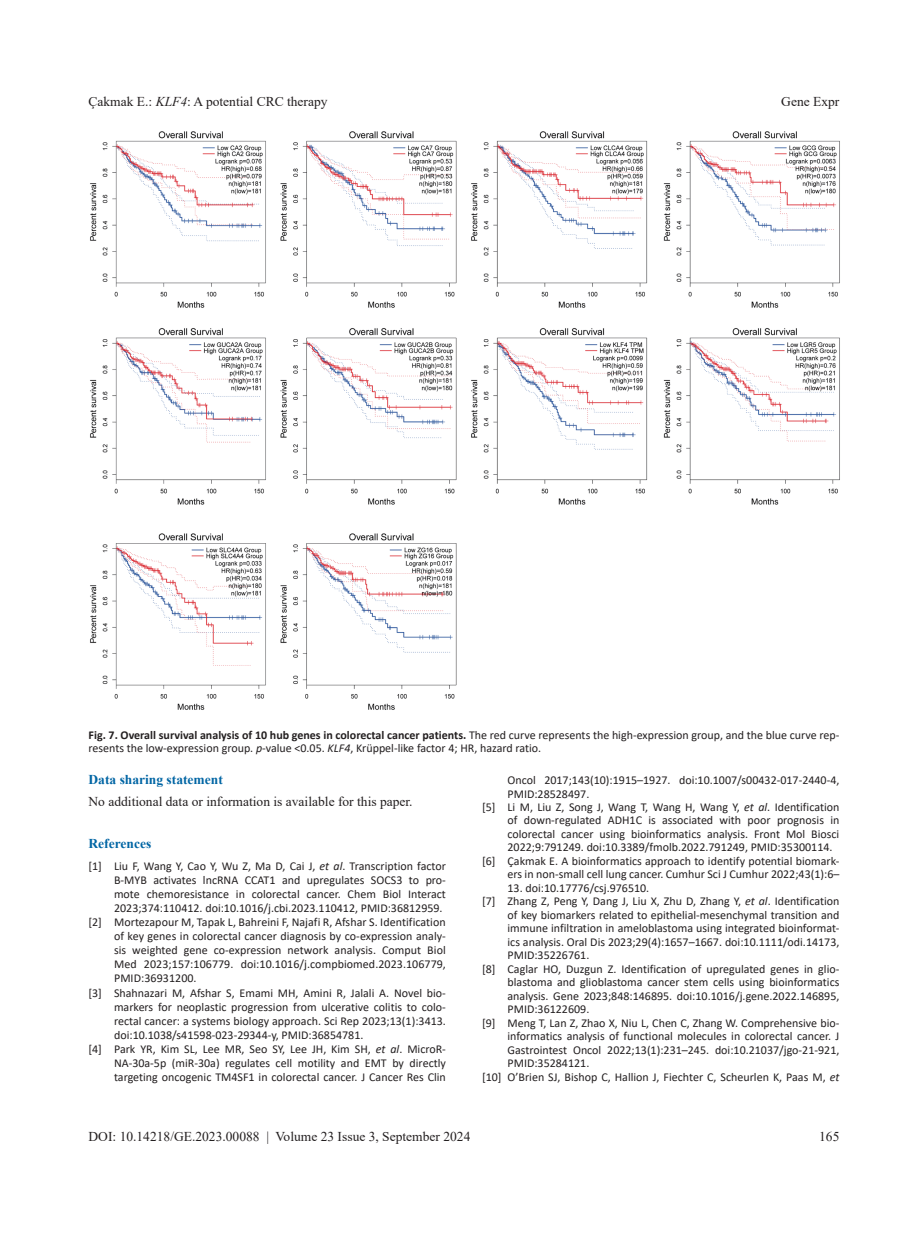
<style>
.page{position:relative;width:919px;height:1238px;background:#fff}
.page>*{position:absolute;margin:0;border:0;box-sizing:border-box;transform-origin:0 0}
.t1{font:13.5px "Times New Roman";color:#231f20}
.t2{font:700 13.5px "Times New Roman";color:#0065a4}
.t3{font:12px/13.5px "Calibri";color:#231f20}
.s1{font-style:italic}
.s2{font-weight:700}
</style>
<div class="page">
<img style="left:90px;top:131px;width:750px;height:579px">
<p class="t1" style="left:88px;top:91px;width:240px">Çakmak E.: <span class="s1">KLF4</span>: A potential CRC therapy</p>
<p class="t1" style="left:781px;top:91px;width:60px">Gene Expr</p>
<p class="t3" style="left:88px;top:727px;width:752px"><span class="s2">Fig. 7. Overall survival analysis of 10 hub genes in colorectal cancer patients.</span> The red curve represents the high-expression group, and the blue curve rep&shy;resents the low-expression group. <span class="s1">p</span>-value &lt;0.05. <span class="s1">KLF4</span>, Krüppel-like factor 4; HR, hazard ratio.</p>
<p class="t2" style="left:88px;top:770px;width:136px">Data sharing statement</p>
<p class="t1" style="left:88px;top:792px;width:325px">No additional data or information is available for this paper.</p>
<p class="t2" style="left:88px;top:834px;width:64px">References</p>
<p class="t3" style="left:88px;top:858px;width:359px">[1] Liu F, Wang Y, Cao Y, Wu Z, Ma D, Cai J, <span class="s1">et al</span>. Transcription factor</p>
<p class="t3" style="left:114px;top:872px;width:333px">B-MYB activates lncRNA CCAT1 and upregulates SOCS3 to pro-</p>
<p class="t3" style="left:114px;top:886px;width:333px">mote chemoresistance in colorectal cancer. Chem Biol Interact</p>
<p class="t3" style="left:114px;top:901px;width:330px">2023;374:110412. doi:10.1016/j.cbi.2023.110412, PMID:36812959.</p>
<p class="t3" style="left:88px;top:915px;width:359px">[2] Mortezapour M, Tapak L, Bahreini F, Najafi R, Afshar S. Identification</p>
<p class="t3" style="left:114px;top:929px;width:333px">of key genes in colorectal cancer diagnosis by co-expression analy-</p>
<p class="t3" style="left:114px;top:943px;width:333px">sis weighted gene co-expression network analysis. Comput Biol</p>
<p class="t3" style="left:114px;top:957px;width:333px">Med 2023;157:106779. doi:10.1016/j.compbiomed.2023.106779,</p>
<p class="t3" style="left:114px;top:971px;width:84px">PMID:36931200.</p>
<p class="t3" style="left:88px;top:985px;width:359px">[3] Shahnazari M, Afshar S, Emami MH, Amini R, Jalali A. Novel bio-</p>
<p class="t3" style="left:114px;top:999px;width:333px">markers for neoplastic progression from ulcerative colitis to colo-</p>
<p class="t3" style="left:114px;top:1013px;width:333px">rectal cancer: a systems biology approach. Sci Rep 2023;13(1):3413.</p>
<p class="t3" style="left:114px;top:1027px;width:251px">doi:10.1038/s41598-023-29344-y, PMID:36854781.</p>
<p class="t3" style="left:88px;top:1041px;width:359px">[4] Park YR, Kim SL, Lee MR, Seo SY, Lee JH, Kim SH, <span class="s1">et al</span>. MicroR-</p>
<p class="t3" style="left:114px;top:1055px;width:333px">NA-30a-5p (miR-30a) regulates cell motility and EMT by directly</p>
<p class="t3" style="left:114px;top:1069px;width:333px">targeting oncogenic TM4SF1 in colorectal cancer. J Cancer Res Clin</p>
<p class="t3" style="left:507px;top:773px;width:333px">Oncol 2017;143(10):1915–1927. doi:10.1007/s00432-017-2440-4,</p>
<p class="t3" style="left:507px;top:786px;width:83px">PMID:28528497.</p>
<p class="t3" style="left:482px;top:800px;width:359px">[5] Li M, Liu Z, Song J, Wang T, Wang H, Wang Y, <span class="s1">et al</span>. Identification</p>
<p class="t3" style="left:507px;top:813px;width:333px">of down-regulated ADH1C is associated with poor prognosis in</p>
<p class="t3" style="left:507px;top:826px;width:333px">colorectal cancer using bioinformatics analysis. Front Mol Biosci</p>
<p class="t3" style="left:507px;top:840px;width:326px">2022;9:791249. doi:10.3389/fmolb.2022.791249, PMID:35300114.</p>
<p class="t3" style="left:482px;top:853px;width:359px">[6] Çakmak E. A bioinformatics approach to identify potential biomark-</p>
<p class="t3" style="left:507px;top:867px;width:333px">ers in non-small cell lung cancer. Cumhur Sci J Cumhur 2022;43(1):6–</p>
<p class="t3" style="left:507px;top:880px;width:143px">13. doi:10.17776/csj.976510.</p>
<p class="t3" style="left:482px;top:894px;width:359px">[7] Zhang Z, Peng Y, Dang J, Liu X, Zhu D, Zhang Y, <span class="s1">et al</span>. Identification</p>
<p class="t3" style="left:507px;top:907px;width:333px">of key biomarkers related to epithelial-mesenchymal transition and</p>
<p class="t3" style="left:507px;top:921px;width:333px">immune infiltration in ameloblastoma using integrated bioinformat-</p>
<p class="t3" style="left:507px;top:934px;width:333px">ics analysis. Oral Dis 2023;29(4):1657–1667. doi:10.1111/odi.14173,</p>
<p class="t3" style="left:507px;top:948px;width:83px">PMID:35226761.</p>
<p class="t3" style="left:482px;top:961px;width:359px">[8] Caglar HO, Duzgun Z. Identification of upregulated genes in glio-</p>
<p class="t3" style="left:507px;top:975px;width:333px">blastoma and glioblastoma cancer stem cells using bioinformatics</p>
<p class="t3" style="left:507px;top:988px;width:333px">analysis. Gene 2023;848:146895. doi:10.1016/j.gene.2022.146895,</p>
<p class="t3" style="left:507px;top:1002px;width:83px">PMID:36122609.</p>
<p class="t3" style="left:482px;top:1015px;width:359px">[9] Meng T, Lan Z, Zhao X, Niu L, Chen C, Zhang W. Comprehensive bio-</p>
<p class="t3" style="left:507px;top:1029px;width:333px">informatics analysis of functional molecules in colorectal cancer. J</p>
<p class="t3" style="left:507px;top:1042px;width:333px">Gastrointest Oncol 2022;13(1):231–245. doi:10.21037/jgo-21-921,</p>
<p class="t3" style="left:507px;top:1056px;width:83px">PMID:35284121.</p>
<p class="t3" style="left:482px;top:1069px;width:359px">[10] O’Brien SJ, Bishop C, Hallion J, Fiechter C, Scheurlen K, Paas M, <span class="s1">et</span></p>
<p class="t1" style="left:88px;top:1127px;width:383px">DOI: 10.14218/GE.2023.00088 | Volume 23 Issue 3, September 2024</p>
<p class="t1" style="left:819px;top:1127px;width:22px">165</p>
</div>
